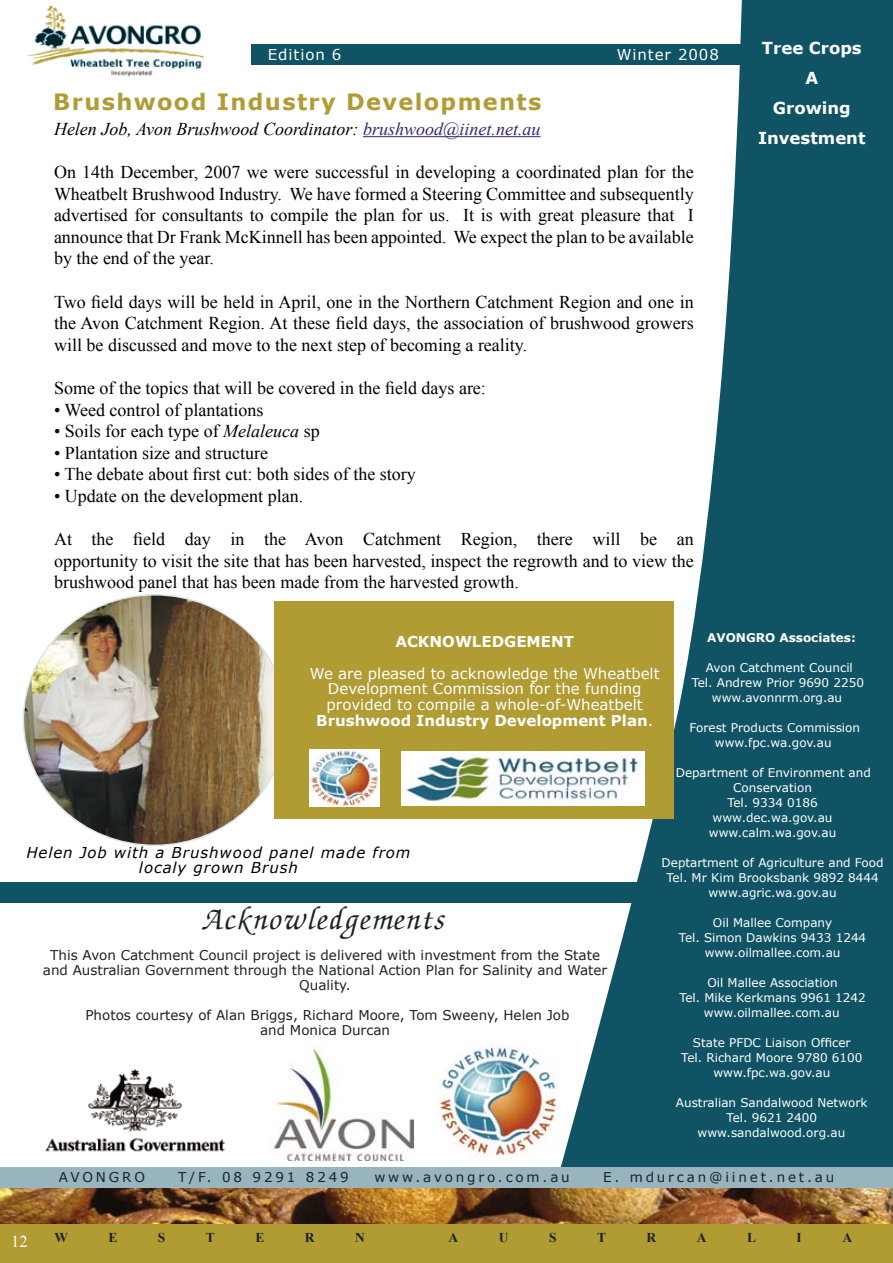
<style>
.page{position:relative;width:893px;height:1263px;background:#fff}
.page>*{position:absolute;margin:0;border:0;box-sizing:border-box;transform-origin:0 0}
.t1{font:31.5px "Zurich Calligraphic";letter-spacing:.06em;color:#1b2226}
.t2{font:700 22.5px "Verdana";letter-spacing:.06em;color:#b19c34}
.t3{font:18px/21.6px "Times New Roman";color:#000;text-align:justify}
.t4{font:italic 18px "Times New Roman";color:#000}
.t5{font:700 16.5px/30px "Verdana";color:#fff;text-align:center}
.t6{font:16.5px "Times New Roman";color:#fff}
.t7{font:15px/15.8px "Verdana";color:#fff;text-align:center}
.t8{font:italic 15px/15px "Verdana";letter-spacing:.06em;color:#000;text-align:center}
.t9{font:15px "Verdana";letter-spacing:.06em;color:#fff}
.t10{font:700 15px "Verdana";color:#fff}
.t11{font:13.5px/15px "Verdana";color:#1b2226;text-align:center}
.t12{font:13.5px "Verdana";letter-spacing:.21em;color:#1b2226}
.t13{font:700 13.5px "Times New Roman";color:#1b2226}
.t14{font:12px/15px "Verdana";color:#fff;text-align:center}
.t15{font:700 12px "Verdana";color:#fff}
.s1{color:#382173}
.s2{font-style:italic}
.s3{font-weight:700}
</style>
<div class="page">
<img style="left:0;top:1188px;width:893px;height:36px">
<div style="left:251px;top:44px;width:628px;height:21px;background:#105364"></div>
<svg style="left:560px;top:0;width:333px;height:1167px;fill:#105364"></svg>
<div style="left:0;top:1224px;width:893px;height:39px;background:#b19c34"></div>
<div style="left:0;top:1167px;width:893px;height:21px;background:#97b4bf"></div>
<hr style="left:363px;top:136px;width:178px;height:1px;background:#382173">
<img style="left:45px;top:1068px;width:181px;height:84px">
<img style="left:273px;top:1044px;width:140px;height:116px">
<div style="left:0;top:882px;width:646px;height:20px;background:#105364"></div>
<img style="left:26px;top:7px;width:177px;height:70px">
<img style="left:437px;top:1044px;width:120px;height:113px">
<img style="left:23px;top:595px;width:263px;height:250px;border-radius:50%">
<div style="left:274px;top:602px;width:400px;height:217px;background:#b19c34"></div>
<img style="left:401px;top:752px;width:243px;height:53px">
<img style="left:309px;top:750px;width:70px;height:57px">
<p class="t9" style="left:268px;top:45px;width:75px">Edition 6</p>
<p class="t9" style="left:617px;top:45px;width:104px">Winter 2008</p>
<p class="t5" style="left:758px;top:32px;width:109px">Tree Crops<br>A<br>Growing<br>Investment</p>
<p class="t2" style="left:53px;top:88px;width:490px">Brushwood Industry Developments</p>
<p class="t4" style="left:54px;top:116px;width:488px">Helen Job, Avon Brushwood Coordinator: <span class="s1">brushwood@iinet.net.au</span></p>
<p class="t3" style="left:54px;top:161px;width:641px">On 14th December, 2007 we were successful in developing a coordinated plan for the Wheatbelt Brushwood Industry. We have formed a Steering Committee and subsequently advertised for consultants to compile the plan for us. It is with great pleasure that I announce that Dr Frank McKinnell has been appointed. We expect the plan to be available by the end of the year.</p>
<p class="t3" style="left:54px;top:290px;width:641px">Two field days will be held in April, one in the Northern Catchment Region and one in the Avon Catchment Region. At these field days, the association of brushwood growers will be discussed and move to the next step of becoming a reality.</p>
<p class="t3" style="left:54px;top:377px;width:433px">Some of the topics that will be covered in the field days are:</p>
<p class="t3" style="left:54px;top:398px;width:211px">• Weed control of plantations</p>
<p class="t3" style="left:54px;top:420px;width:267px">• Soils for each type of <span class="s2">Melaleuca</span> sp</p>
<p class="t3" style="left:54px;top:442px;width:216px">• Plantation size and structure</p>
<p class="t3" style="left:54px;top:463px;width:363px">• The debate about first cut: both sides of the story</p>
<p class="t3" style="left:54px;top:485px;width:251px">• Update on the development plan.</p>
<p class="t3" style="left:54px;top:528px;width:641px">At the field day in the Avon Catchment Region, there will be an opportunity to visit the site that has been harvested, inspect the regrowth and to view the brushwood panel that has been made from the harvested growth.</p>
<p class="t15" style="left:707px;top:630px;width:150px">AVONGRO Associates:</p>
<p class="t14" style="left:692px;top:660px;width:174px">Avon Catchment Council<br>Tel. Andrew Prior 9690 2250 www.avonnrm.org.au</p>
<p class="t14" style="left:690px;top:720px;width:172px">Forest Products Commission www.fpc.wa.gov.au</p>
<p class="t14" style="left:676px;top:765px;width:197px">Department of Environment and<br>Conservation<br>Tel. 9334 0186 www.dec.wa.gov.au www.calm.wa.gov.au</p>
<p class="t14" style="left:662px;top:855px;width:223px">Deptartment of Agriculture and Food<br>Tel. Mr Kim Brooksbank 9892 8444 www.agric.wa.gov.au</p>
<p class="t14" style="left:679px;top:915px;width:189px">Oil Mallee Company<br>Tel. Simon Dawkins 9433 1244 www.oilmallee.com.au</p>
<p class="t14" style="left:679px;top:975px;width:188px">Oil Mallee Association<br>Tel. Mike Kerkmans 9961 1242 www.oilmallee.com.au</p>
<p class="t14" style="left:681px;top:1035px;width:183px">State PFDC Liaison Officer<br>Tel. Richard Moore 9780 6100 www.fpc.wa.gov.au</p>
<p class="t14" style="left:676px;top:1095px;width:193px">Australian Sandalwood Network<br>Tel. 9621 2400 www.sandalwood.org.au</p>
<p class="t10" style="left:395px;top:632px;width:180px">ACKNOWLEDGEMENT</p>
<p class="t7" style="left:310px;top:665px;width:351px">We are pleased to acknowledge the Wheatbelt Development Commission for the funding provided to compile a whole-of-Wheatbelt <span class="s3">Brushwood Industry Development Plan</span>.</p>
<p class="t8" style="left:26px;top:844px;width:386px">Helen Job with a Brushwood panel made from localy grown Brush</p>
<h1 class="t1" style="left:204px;top:902px;width:243px">Acknowledgements</h1>
<p class="t11" style="left:43px;top:947px;width:566px">This Avon Catchment Council project is delivered with investment from the State and Australian Government through the National Action Plan for Salinity and Water<br>Quality.</p>
<p class="t11" style="left:85px;top:1007px;width:485px">Photos courtesy of Alan Briggs, Richard Moore, Tom Sweeny, Helen Job and Monica Durcan</p>
<p class="t6" style="left:11px;top:1231px;width:18px">12</p>
<p class="t12" style="left:59px;top:1168px;width:88px">AVONGRO</p>
<p class="t12" style="left:178px;top:1168px;width:172px">T/F. 08 9291 8249</p>
<p class="t12" style="left:374px;top:1168px;width:197px">www.avongro.com.au</p>
<p class="t12" style="left:603px;top:1168px;width:233px">E. mdurcan@iinet.net.au</p>
<p class="t13" style="left:54px;top:1228px;width:15px">W</p>
<p class="t13" style="left:108px;top:1228px;width:11px">E</p>
<p class="t13" style="left:158px;top:1228px;width:9px">S</p>
<p class="t13" style="left:206px;top:1228px;width:11px">T</p>
<p class="t13" style="left:255px;top:1228px;width:11px">E</p>
<p class="t13" style="left:305px;top:1228px;width:11px">R</p>
<p class="t13" style="left:355px;top:1228px;width:11px">N</p>
<p class="t13" style="left:449px;top:1228px;width:11px">A</p>
<p class="t13" style="left:499px;top:1228px;width:11px">U</p>
<p class="t13" style="left:549px;top:1228px;width:9px">S</p>
<p class="t13" style="left:597px;top:1228px;width:11px">T</p>
<p class="t13" style="left:647px;top:1228px;width:11px">R</p>
<p class="t13" style="left:697px;top:1228px;width:11px">A</p>
<p class="t13" style="left:747px;top:1228px;width:11px">L</p>
<p class="t13" style="left:797px;top:1228px;width:7px">I</p>
<p class="t13" style="left:842px;top:1228px;width:11px">A</p>
</div>
